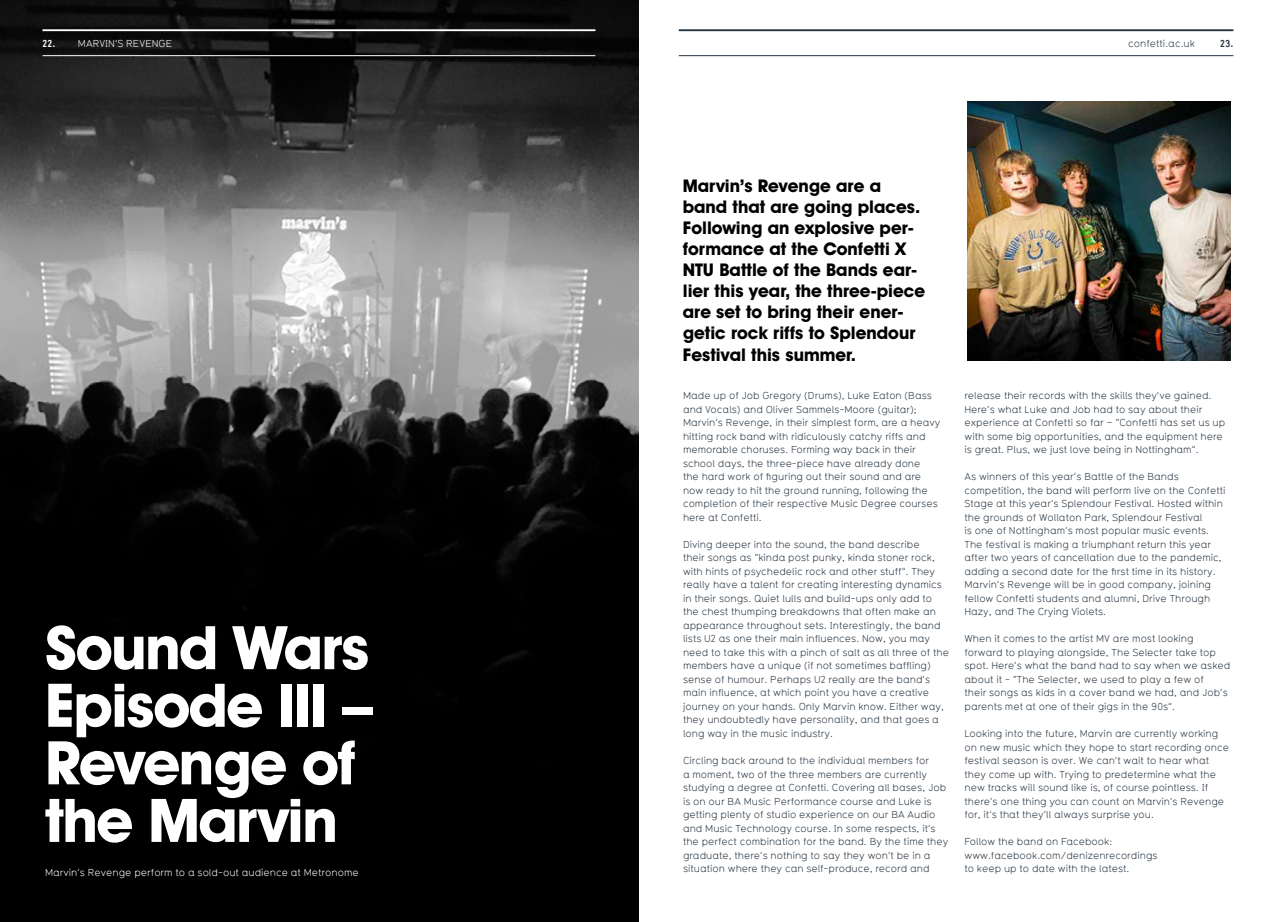
<style>
.page{position:relative;width:1276px;height:922px;background:#fff}
.page>*{position:absolute;margin:0;border:0;box-sizing:border-box;transform-origin:0 0}
.t1{font:700 60.38px/57.5px "Avant Garde IT Cby BT";letter-spacing:-.025em;color:#fff}
.t2{font:700 17.62px/21.1px "Avant Garde IT Cby BT";color:#000}
.t3{font:11.25px/13.5px "TYP1451 A";color:#253441}
.t4{font:11.25px "TYP1451 A";color:#fff}
.t5{font:700 11.25px "TYP1451 A";color:#253441}
.s1{font-weight:700}
</style>
<div class="page">
<img style="left:0;top:0;width:638px;height:921px">
<hr style="left:43px;top:29px;width:552px;height:2px;background:#fff">
<hr style="left:43px;top:55px;width:552px;height:1px;background:#fff">
<hr style="left:679px;top:29px;width:554px;height:2px;background:#253441">
<hr style="left:679px;top:55px;width:554px;height:1px;background:#253441">
<img style="left:968px;top:101px;width:263px;height:259px">
<p class="t4" style="left:43px;top:38px;width:131px"><span class="s1">22.</span> MARVIN’S REVENGE</p>
<p class="t3" style="left:1128px;top:37px;width:68px">confetti.ac.uk</p>
<p class="t5" style="left:1220px;top:37px;width:15px">23.</p>
<h1 class="t1" style="left:45px;top:618px;width:329px">Sound Wars<br>Episode III –<br>Revenge of the Marvin</h1>
<p class="t4" style="left:45px;top:866px;width:315px">Marvin’s Revenge perform to a sold-out audience at Metronome</p>
<p class="t2" style="left:683px;top:174px;width:244px">Marvin’s Revenge are a band that are going places.<br>Following an explosive per&shy;formance at the Confetti X<br>NTU Battle of the Bands ear&shy;lier this year, the three-piece are set to bring their ener&shy;getic rock riffs to Splendour<br>Festival this summer.</p>
<p class="t3" style="left:683px;top:389px;width:259px">Made up of Job Gregory (Drums), Luke Eaton (Bass and Vocals) and Oliver Sammels-Moore (guitar); Marvin’s Revenge, in their simplest form, are a heavy hitting rock band with ridiculously catchy riffs and memorable choruses. Forming way back in their school days, the three-piece have already done<br>the hard work of figuring out their sound and are now ready to hit the ground running, following the completion of their respective Music Degree courses here at Confetti.</p>
<p class="t3" style="left:683px;top:537px;width:267px">Diving deeper into the sound, the band describe<br>their songs as “kinda post punky, kinda stoner rock, with hints of psychedelic rock and other stuff”. They really have a talent for creating interesting dynamics in their songs. Quiet lulls and build-ups only add to the chest thumping breakdowns that often make an appearance throughout sets. Interestingly, the band lists U2 as one their main influences. Now, you may need to take this with a pinch of salt as all three of the members have a unique (if not sometimes baffling) sense of humour. Perhaps U2 really are the band’s main influence, at which point you have a creative journey on your hands. Only Marvin know. Either way, they undoubtedly have personality, and that goes a long way in the music industry.</p>
<p class="t3" style="left:683px;top:753px;width:267px">Circling back around to the individual members for<br>a moment, two of the three members are currently studying a degree at Confetti. Covering all bases, Job is on our BA Music Performance course and Luke is getting plenty of studio experience on our BA Audio and Music Technology course. In some respects, it’s the perfect combination for the band. By the time they graduate, there’s nothing to say they won’t be in a situation where they can self-produce, record and</p>
<p class="t3" style="left:964px;top:389px;width:262px">release their records with the skills they’ve gained.<br>Here’s what Luke and Job had to say about their experience at Confetti so far – “Confetti has set us up with some big opportunities, and the equipment here is great. Plus, we just love being in Nottingham”.</p>
<p class="t3" style="left:964px;top:470px;width:262px">As winners of this year’s Battle of the Bands competition, the band will perform live on the Confetti Stage at this year’s Splendour Festival. Hosted within the grounds of Wollaton Park, Splendour Festival<br>is one of Nottingham’s most popular music events.<br>The festival is making a triumphant return this year after two years of cancellation due to the pandemic, adding a second date for the first time in its history.<br>Marvin’s Revenge will be in good company, joining fellow Confetti students and alumni, Drive Through Hazy, and The Crying Violets.</p>
<p class="t3" style="left:964px;top:632px;width:267px">When it comes to the artist MV are most looking forward to playing alongside, The Selecter take top spot. Here’s what the band had to say when we asked about it - “The Selecter, we used to play a few of<br>their songs as kids in a cover band we had, and Job’s parents met at one of their gigs in the 90s”.</p>
<p class="t3" style="left:964px;top:726px;width:266px">Looking into the future, Marvin are currently working on new music which they hope to start recording once festival season is over. We can’t wait to hear what they come up with. Trying to predetermine what the new tracks will sound like is, of course pointless. If there’s one thing you can count on Marvin’s Revenge for, it’s that they’ll always surprise you.</p>
<p class="t3" style="left:964px;top:834px;width:195px">Follow the band on Facebook: www.facebook.com/denizenrecordings to keep up to date with the latest.</p>
</div>
